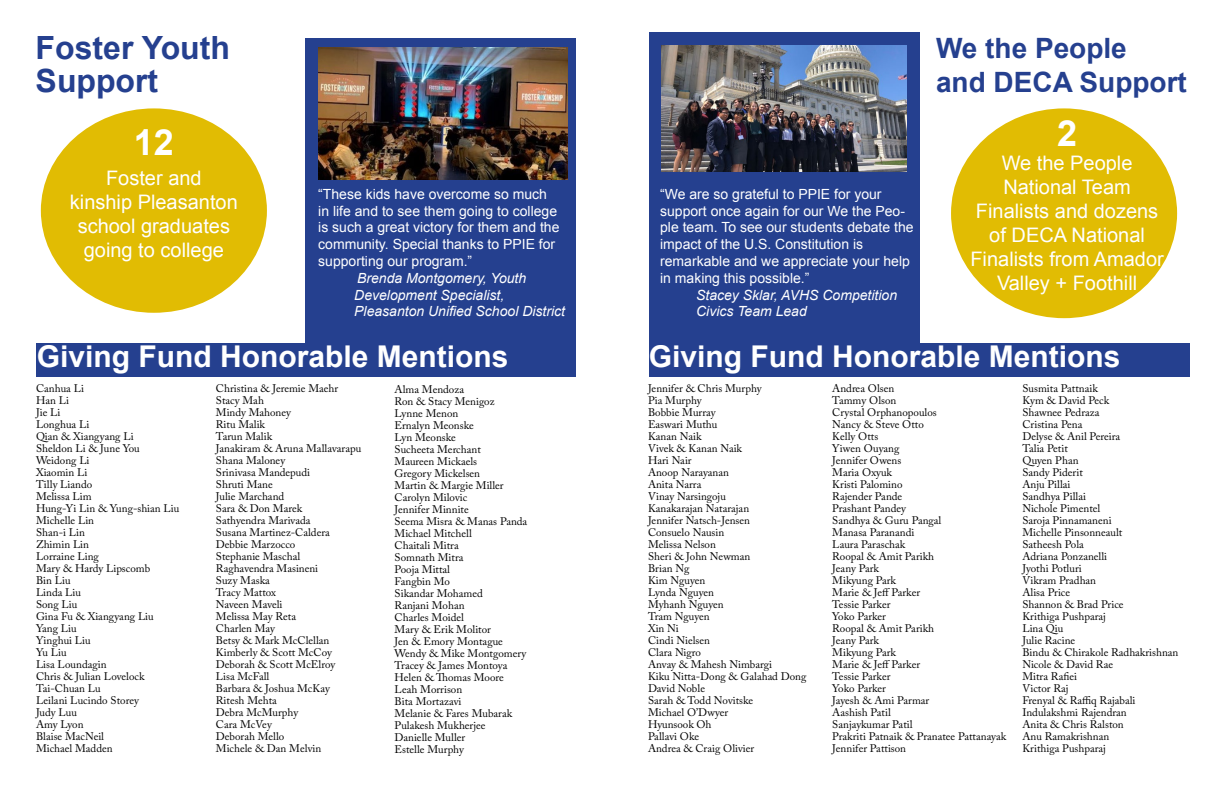
<style>
.page{position:relative;width:1224px;height:792px;background:#fff}
.page>*{position:absolute;margin:0;border:0;box-sizing:border-box;transform-origin:0 0}
.t1{font:700 36px "Arial";color:#fff}
.t2{font:700 32px/32.4px "Arial";color:#25408f}
.t3{font:700 30px "Arial";color:#fff}
.t4{font:700 28px/33.6px "Arial";color:#25408f}
.t5{font:20px/24px "Arial";color:#fff;text-align:center}
.t6{font:14px/16.8px "Arial";color:#fff}
.t7{font:italic 14px/16.8px "Arial";color:#fff}
.t8{font:11px/12px "Adobe Caslon Pro";color:#000}
</style>
<div class="page">
<div style="left:305px;top:38px;width:271px;height:309px;background:#25408f"></div>
<div style="left:41px;top:108px;width:226px;height:205px;background:#e1bc03;border-radius:50%"></div>
<div style="left:951px;top:108px;width:226px;height:210px;background:#e1bc03;border-radius:50%"></div>
<div style="left:649px;top:32px;width:270px;height:313px;background:#25408f"></div>
<div style="left:36px;top:343px;width:540px;height:34px;background:#25408f"></div>
<img style="left:662px;top:45px;width:244px;height:126px">
<div style="left:649px;top:343px;width:540px;height:34px;background:#25408f"></div>
<img style="left:318px;top:48px;width:249px;height:132px">
<h2 class="t2" style="left:36px;top:33px;width:196px">Foster Youth<br>Support</h2>
<h1 class="t1" style="left:134px;top:118px;width:42px">12</h1>
<h3 class="t5" style="left:70px;top:166px;width:169px">Foster and<br>kinship Pleasanton school graduates going to college</h3>
<p class="t6" style="left:318px;top:186px;width:243px">“These kids have overcome so much in life and to see them going to college is such a great victory for them and the community. Special thanks to PPIE for supporting our program.”</p>
<p class="t7" style="left:354px;top:270px;width:212px">Brenda Montgomery, Youth<br>Development Specialist,<br>Pleasanton Unified School District</p>
<p class="t6" style="left:660px;top:186px;width:255px">“We are so grateful to PPIE for your support once again for our We the Peo&shy;ple team. To see our students debate the impact of the U.S. Constitution is remarkable and we appreciate your help in making this possible.”</p>
<p class="t7" style="left:696px;top:287px;width:203px">Stacey Sklar, AVHS Competition<br>Civics Team Lead</p>
<h3 class="t4" style="left:936px;top:33px;width:252px">We the People<br>and DECA Support</h3>
<h1 class="t1" style="left:1057px;top:110px;width:22px">2</h1>
<h3 class="t5" style="left:970px;top:151px;width:195px">We the People<br>National Team<br>Finalists and dozens of DECA National<br>Finalists from Amador<br>Valley + Foothill</h3>
<h3 class="t3" style="left:649px;top:336px;width:473px">Giving Fund Honorable Mentions</h3>
<h3 class="t3" style="left:37px;top:337px;width:473px">Giving Fund Honorable Mentions</h3>
<p class="t8" style="left:36px;top:382px;width:145px">Canhua Li<br>Han Li<br>Jie Li<br>Longhua Li<br>Qian &amp; Xiangyang Li<br>Sheldon Li &amp; June You<br>Weidong Li<br>Xiaomin Li<br>Tilly Liando<br>Melissa Lim<br>Hung-Yi Lin &amp; Yung-shian Liu<br>Michelle Lin<br>Shan-i Lin<br>Zhimin Lin<br>Lorraine Ling<br>Mary &amp; Hardy Lipscomb<br>Bin Liu<br>Linda Liu<br>Song Liu<br>Gina Fu &amp; Xiangyang Liu<br>Yang Liu<br>Yinghui Liu<br>Yu Liu<br>Lisa Loundagin<br>Chris &amp; Julian Lovelock<br>Tai-Chuan Lu<br>Leilani Lucindo Storey<br>Judy Luu<br>Amy Lyon<br>Blaise MacNeil<br>Michael Madden</p>
<p class="t8" style="left:216px;top:382px;width:147px">Christina &amp; Jeremie Maehr<br>Stacy Mah<br>Mindy Mahoney<br>Ritu Malik<br>Tarun Malik<br>Janakiram &amp; Aruna Mallavarapu<br>Shana Maloney<br>Srinivasa Mandepudi<br>Shruti Mane<br>Julie Marchand<br>Sara &amp; Don Marek<br>Sathyendra Marivada<br>Susana Martinez-Caldera<br>Debbie Marzocco<br>Stephanie Maschal<br>Raghavendra Masineni<br>Suzy Maska<br>Tracy Mattox<br>Naveen Maveli<br>Melissa May Reta<br>Charlen May<br>Betsy &amp; Mark McClellan<br>Kimberly &amp; Scott McCoy<br>Deborah &amp; Scott McElroy<br>Lisa McFall<br>Barbara &amp; Joshua McKay<br>Ritesh Mehta<br>Debra McMurphy<br>Cara McVey<br>Deborah Mello<br>Michele &amp; Dan Melvin</p>
<p class="t8" style="left:395px;top:383px;width:134px">Alma Mendoza<br>Ron &amp; Stacy Menigoz<br>Lynne Menon<br>Ernalyn Meonske<br>Lyn Meonske<br>Sucheeta Merchant<br>Maureen Mickaels<br>Gregory Mickelsen<br>Martin &amp; Margie Miller<br>Carolyn Milovic<br>Jennifer Minnite<br>Seema Misra &amp; Manas Panda<br>Michael Mitchell<br>Chaitali Mitra<br>Somnath Mitra<br>Pooja Mittal<br>Fangbin Mo<br>Sikandar Mohamed<br>Ranjani Mohan<br>Charles Moidel<br>Mary &amp; Erik Molitor<br>Jen &amp; Emory Montague<br>Wendy &amp; Mike Montgomery<br>Tracey &amp; James Montoya<br>Helen &amp; Thomas Moore<br>Leah Morrison<br>Bita Mortazavi<br>Melanie &amp; Fares Mubarak<br>Pulakesh Mukherjee<br>Danielle Muller<br>Estelle Murphy</p>
<p class="t8" style="left:648px;top:382px;width:160px">Jennifer &amp; Chris Murphy<br>Pia Murphy<br>Bobbie Murray<br>Easwari Muthu<br>Kanan Naik<br>Vivek &amp; Kanan Naik<br>Hari Nair<br>Anoop Narayanan<br>Anita Narra<br>Vinay Narsingoju<br>Kanakarajan Natarajan<br>Jennifer Natsch-Jensen<br>Consuelo Nausin<br>Melissa Nelson<br>Sheri &amp; John Newman<br>Brian Ng<br>Kim Nguyen<br>Lynda Nguyen<br>Myhanh Nguyen<br>Tram Nguyen<br>Xin Ni<br>Cindi Nielsen<br>Clara Nigro<br>Anvay &amp; Mahesh Nimbargi<br>Kiku Nitta-Dong &amp; Galahad Dong<br>David Noble<br>Sarah &amp; Todd Novitske<br>Michael O’Dwyer<br>Hyunsook Oh<br>Pallavi Oke<br>Andrea &amp; Craig Olivier</p>
<p class="t8" style="left:832px;top:382px;width:175px">Andrea Olsen<br>Tammy Olson<br>Crystal Orphanopoulos<br>Nancy &amp; Steve Otto<br>Kelly Otts<br>Yiwen Ouyang<br>Jennifer Owens<br>Maria Oxyuk<br>Kristi Palomino<br>Rajender Pande<br>Prashant Pandey<br>Sandhya &amp; Guru Pangal<br>Manasa Paranandi<br>Laura Paraschak<br>Roopal &amp; Amit Parikh<br>Jeany Park<br>Mikyung Park<br>Marie &amp; Jeff Parker<br>Tessie Parker<br>Yoko Parker<br>Roopal &amp; Amit Parikh<br>Jeany Park<br>Mikyung Park<br>Marie &amp; Jeff Parker<br>Tessie Parker<br>Yoko Parker<br>Jayesh &amp; Ami Parmar<br>Aashish Patil<br>Sanjaykumar Patil<br>Prakriti Patnaik &amp; Pranatee Pattanayak<br>Jennifer Pattison</p>
<p class="t8" style="left:1022px;top:382px;width:158px">Susmita Pattnaik<br>Kym &amp; David Peck<br>Shawnee Pedraza<br>Cristina Pena<br>Delyse &amp; Anil Pereira<br>Talia Petit<br>Quyen Phan<br>Sandy Piderit<br>Anju Pillai<br>Sandhya Pillai<br>Nichole Pimentel<br>Saroja Pinnamaneni<br>Michelle Pinsonneault<br>Satheesh Pola<br>Adriana Ponzanelli<br>Jyothi Potluri<br>Vikram Pradhan<br>Alisa Price<br>Shannon &amp; Brad Price<br>Krithiga Pushparaj<br>Lina Qiu<br>Julie Racine<br>Bindu &amp; Chirakole Radhakrishnan<br>Nicole &amp; David Rae<br>Mitra Rafiei<br>Victor Raj<br>Frenyal &amp; Raffiq Rajabali<br>Indulakshmi Rajendran<br>Anita &amp; Chris Ralston<br>Anu Ramakrishnan<br>Krithiga Pushparaj</p>
</div>
